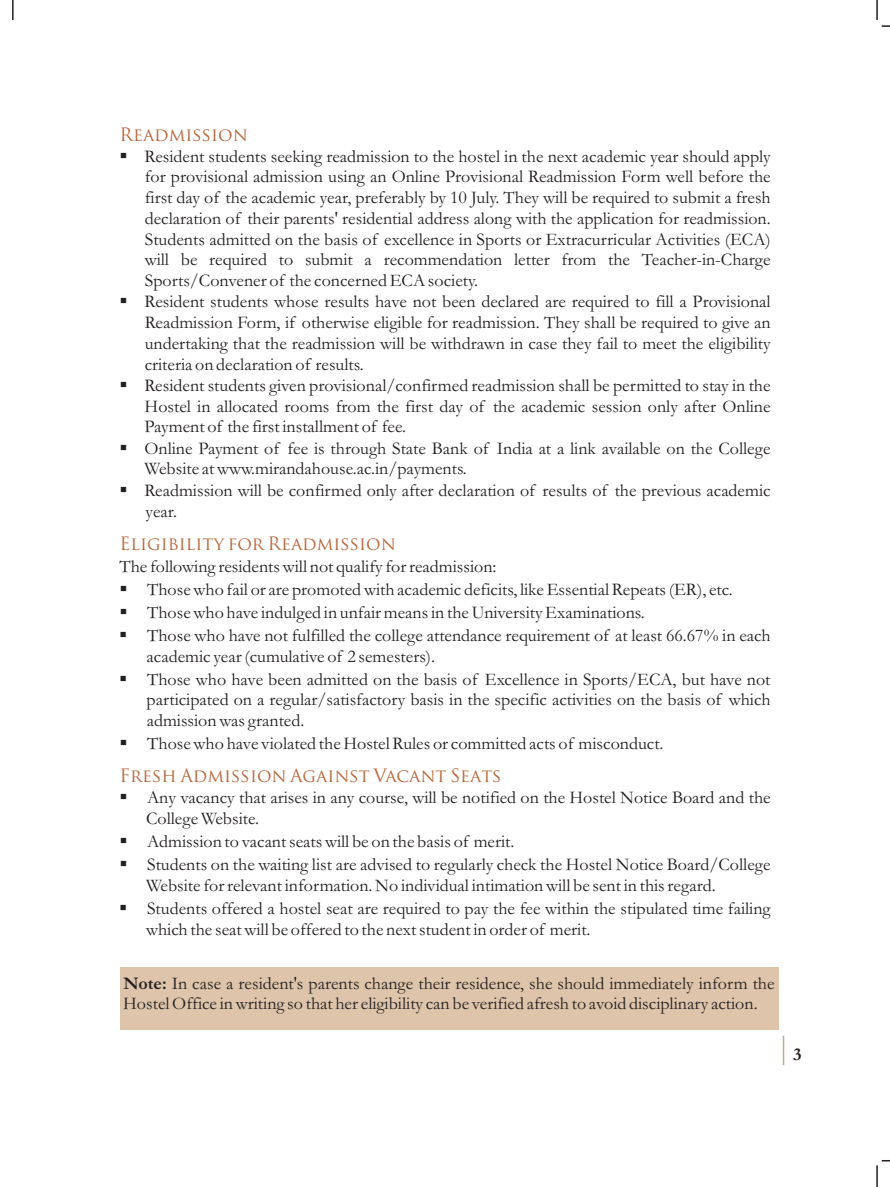
<style>
.page{position:relative;width:890px;height:1187px;background:#fff}
.page>*{position:absolute;margin:0;border:0;box-sizing:border-box;transform-origin:0 0}
.t1{font:18px/20.9px "Garamond";color:#231f20}
.t2{font:18px "Trajan Pro";color:#b9683c}
.t3{font:700 18px "Garamond";color:#231f20}
.s1{font-weight:700}
</style>
<div class="page">
<hr style="left:783px;top:1035px;width:1px;height:30px;background:#c2ac97">
<hr style="left:12px;top:0;width:2px;height:20px;background:#231f20">
<hr style="left:876px;top:0;width:2px;height:20px;background:#231f20">
<svg style="left:881px;top:25px;width:9px;height:2px"></svg>
<hr style="left:876px;top:1165px;width:2px;height:21px;background:#231f20">
<div style="left:119px;top:967px;width:659px;height:62px;background:#ddc4aa"></div>
<p class="t2" style="left:119px;top:124px;width:130px">Readmission</p>
<p class="t1" style="left:144px;top:148px;width:628px">Resident students seeking readmission to the hostel in the next academic year should apply for provisional admission using an Online Provisional Readmission Form well before the first day of the academic year, preferably by 10 July. They will be required to submit a fresh declaration of their parents' residential address along with the application for readmission.<br>Students admitted on the basis of excellence in Sports or Extracurricular Activities (ECA) will be required to submit a recommendation letter from the Teacher-in-Charge Sports/Convener of the concerned ECA society.<br>Resident students whose results have not been declared are required to fill a Provisional Readmission Form, if otherwise eligible for readmission. They shall be required to give an undertaking that the readmission will be withdrawn in case they fail to meet the eligibility criteria on declaration of results.<br>Resident students given provisional/confirmed readmission shall be permitted to stay in the Hostel in allocated rooms from the first day of the academic session only after Online Payment of the first installment of fee.<br>Online Payment of fee is through State Bank of India at a link available on the College Website at www.mirandahouse.ac.in/payments.<br>Readmission will be confirmed only after declaration of results of the previous academic year.</p>
<p class="t1" style="left:147px;top:556px;width:625px;line-height:23px;text-indent:-28px">The following residents will not qualify for readmission:<br>Those who fail or are promoted with academic deficits, like Essential Repeats (ER), etc.<br>Those who have indulged in unfair means in the University Examinations.<br>Those who have not fulfilled the college attendance requirement of at least 66.67% in each</p>
<p class="t1" style="left:147px;top:646px;width:625px;line-height:23px">academic year (cumulative of 2 semesters).<br>Those who have been admitted on the basis of Excellence in Sports/ECA, but have not</p>
<p class="t1" style="left:147px;top:691px;width:625px">participated on a regular/satisfactory basis in the specific activities on the basis of which admission was granted.</p>
<p class="t1" style="left:147px;top:735px;width:518px">Those who have violated the Hostel Rules or committed acts of misconduct.</p>
<p class="t2" style="left:119px;top:533px;width:278px">Eligibility for Readmission</p>
<p class="t2" style="left:119px;top:765px;width:384px">Fresh Admission Against Vacant Seats</p>
<p class="t1" style="left:146px;top:789px;width:626px">Any vacancy that arises in any course, will be notified on the Hostel Notice Board and the<br>College Website.</p>
<p class="t1" style="left:147px;top:832px;width:625px;line-height:23px">Admission to vacant seats will be on the basis of merit.<br>Students on the waiting list are advised to regularly check the Hostel Notice Board/College</p>
<p class="t1" style="left:146px;top:875px;width:626px;line-height:23px">Website for relevant information. No individual intimation will be sent in this regard.<br>Students offered a hostel seat are required to pay the fee within the stipulated time failing</p>
<p class="t1" style="left:146px;top:920px;width:446px">which the seat will be offered to the next student in order of merit.</p>
<p class="t1" style="left:123px;top:975px;width:653px;line-height:20.2px"><span class="s1">Note:</span> In case a resident's parents change their residence, she should immediately inform the<br>Hostel Office in writing so that her eligibility can be verified afresh to avoid disciplinary action.</p>
<p class="t3" style="left:793px;top:1048px;width:10px">3</p>
</div>
